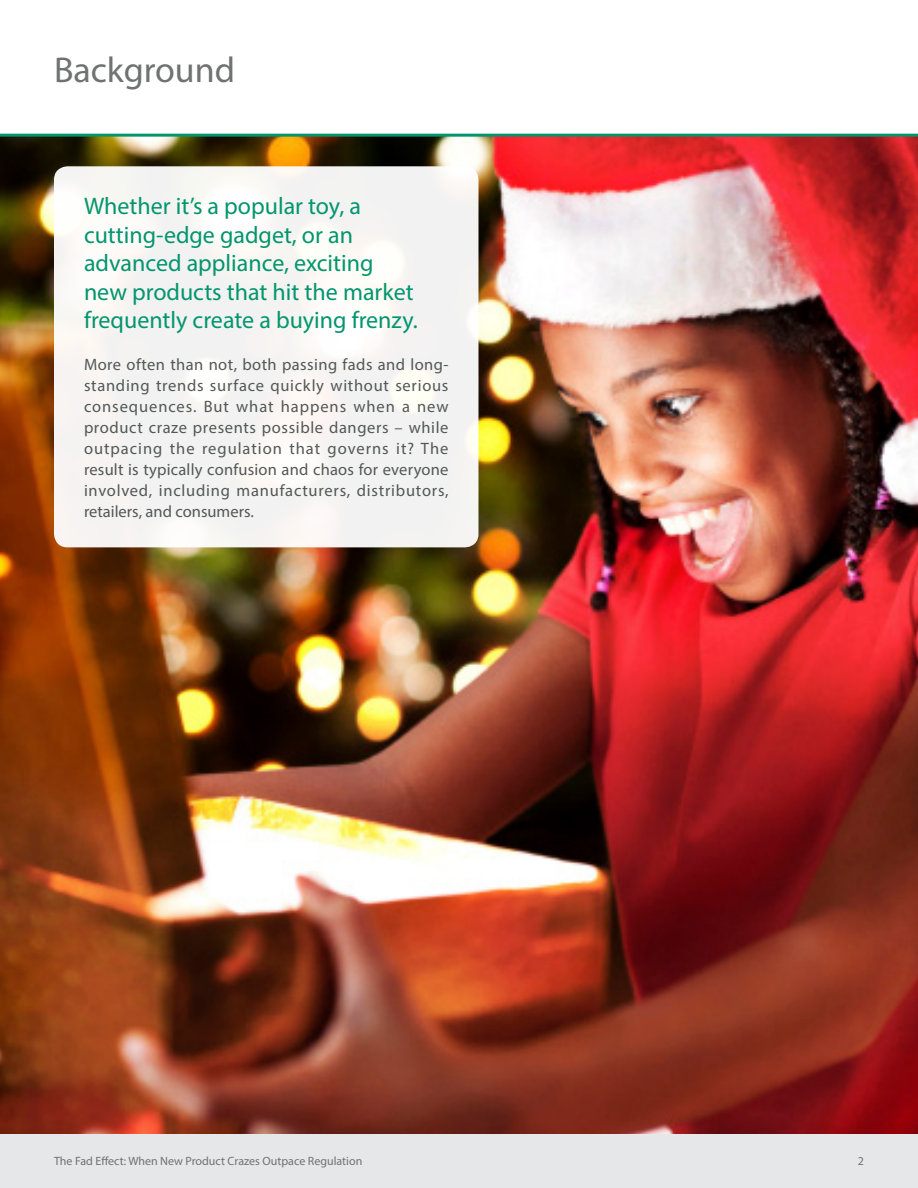
<style>
.page{position:relative;width:918px;height:1188px;background:#fff}
.page>*{position:absolute;margin:0;border:0;box-sizing:border-box;transform-origin:0 0}
.Page_Header{font:36px "Myriad Pro";color:#707271}
.Body_Lead{font:24px/28.5px "Myriad Pro";color:#03956e}
.Body{font:16.5px/21px "Myriad Pro";letter-spacing:.045em;color:#525857;text-align:justify}
.t1{font:12px "Myriad Pro";color:#707271}
</style>
<div class="page">
<div style="left:0;top:1134px;width:918px;height:54px;background:#e6e7e9"></div>
<img style="left:0;top:137px;width:918px;height:997px">
<hr style="left:0;top:134px;width:918px;height:3px;background:#03956e">
<div style="left:54px;top:166px;width:424px;height:381px;background:#f5f3f2;border-radius:14px"></div>
<p class="Page_Header" style="left:54px;top:47px;width:183px">Background</p>
<p class="Body_Lead" style="left:84px;top:192px;width:335px">Whether it’s a popular toy, a cutting-edge gadget, or an advanced appliance, exciting new products that hit the market frequently create a buying frenzy.</p>
<p class="Body" style="left:84px;top:353px;width:366px">More often than not, both passing fads and long&shy;standing trends surface quickly without serious consequences. But what happens when a new product craze presents possible dangers – while outpacing the regulation that governs it? The result is typically confusion and chaos for everyone involved, including manufacturers, distributors, retailers, and consumers.</p>
<p class="t1" style="left:54px;top:1154px;width:310px">The Fad Effect: When New Product Crazes Outpace Regulation</p>
<p class="t1" style="left:858px;top:1154px;width:8px">2</p>
</div>
